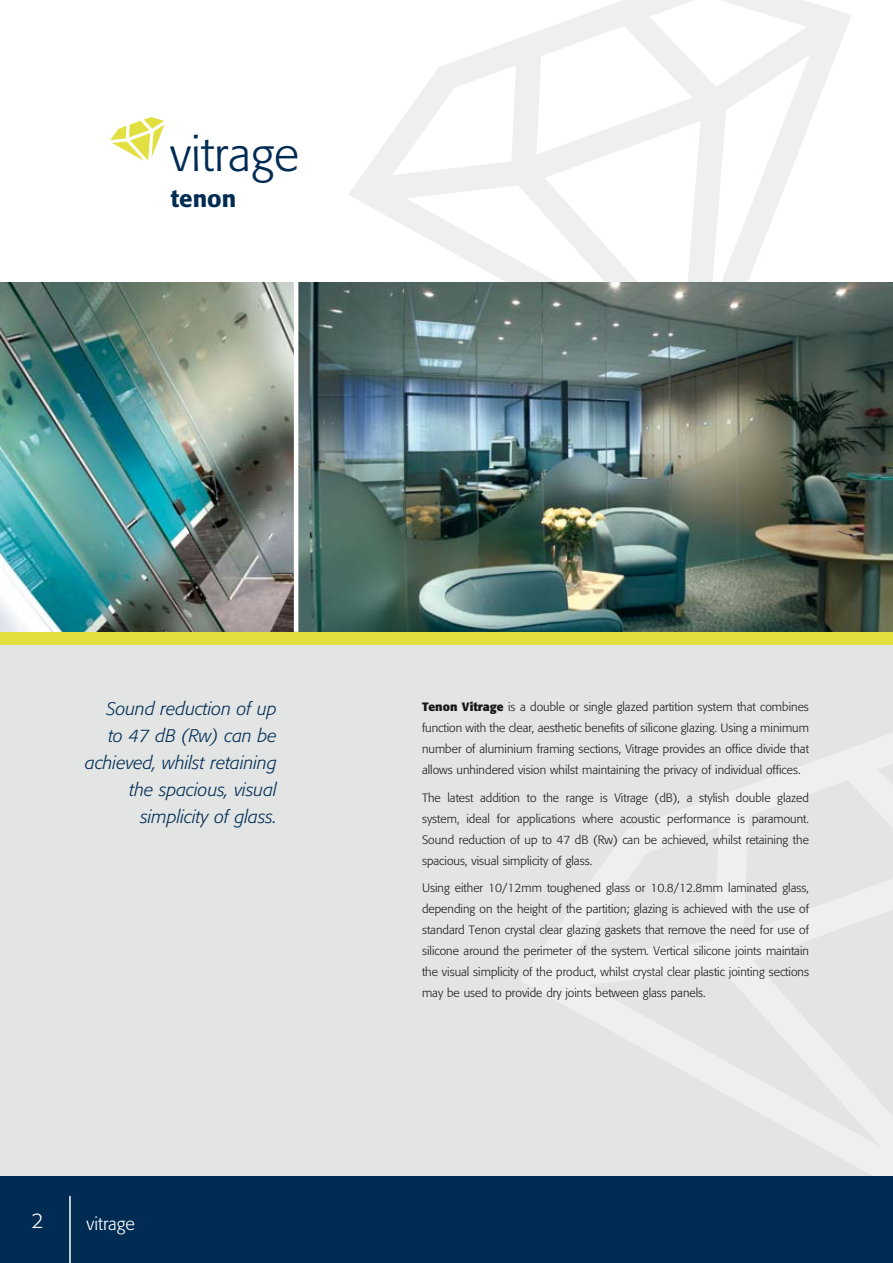
<style>
.page{position:relative;width:893px;height:1263px;background:#fff}
.page>*{position:absolute;margin:0;border:0;box-sizing:border-box;transform-origin:0 0}
.t1{font:300 48px "Formata";color:#002c53}
.t2{font:500 24px "Formata";color:#002c53}
.t3{font:300 21px "Formata";color:#fff}
.t4{font:italic 300 18px/27px "Formata";color:#002c53;text-align:right}
.t5{font:300 18px "Formata";color:#fff}
.t6{font:300 12px/21px "Formata";color:#1a171b;text-align:justify}
.s1{font-weight:700}
</style>
<div class="page">
<div style="left:0;top:641px;width:893px;height:617px;background:#e3e4e4"></div>
<svg style="left:348px;top:0;width:503px;height:282px"></svg>
<svg style="left:521px;top:733px;width:372px;height:443px"></svg>
<img style="left:0;top:282px;width:294px;height:350px">
<img style="left:298px;top:282px;width:595px;height:350px">
<div style="left:0;top:1176px;width:893px;height:87px;background:#002c53"></div>
<hr style="left:69px;top:1196px;width:2px;height:67px;background:#fff">
<div style="left:0;top:632px;width:893px;height:13px;background:#e2df40"></div>
<svg style="left:110px;top:117px;width:54px;height:44px"></svg>
<h1 class="t1" style="left:170px;top:126px;width:131px">vitrage</h1>
<h2 class="t2" style="left:171px;top:183px;width:67px">tenon</h2>
<h3 class="t4" style="left:85px;top:696px;width:193px">Sound reduction of up<br>to 47 dB (Rw) can be achieved, whilst retaining the spacious, visual simplicity of glass.</h3>
<h3 class="t3" style="left:32px;top:1208px;width:14px">2</h3>
<h3 class="t5" style="left:87px;top:1213px;width:50px">vitrage</h3>
<p class="t6" style="left:422px;top:696px;width:388px"><span class="s1">Tenon Vitrage</span> is a double or single glazed partition system that combines function with the clear, aesthetic benefits of silicone glazing. Using a minimum number of aluminium framing sections, Vitrage provides an office divide that allows unhindered vision whilst maintaining the privacy of individual offices.</p>
<p class="t6" style="left:422px;top:787px;width:388px">The latest addition to the range is Vitrage (dB), a stylish double glazed system, ideal for applications where acoustic performance is paramount.<br>Sound reduction of up to 47 dB (Rw) can be achieved, whilst retaining the spacious, visual simplicity of glass.</p>
<p class="t6" style="left:422px;top:877px;width:388px">Using either 10/12mm toughened glass or 10.8/12.8mm laminated glass, depending on the height of the partition; glazing is achieved with the use of standard Tenon crystal clear glazing gaskets that remove the need for use of silicone around the perimeter of the system. Vertical silicone joints maintain the visual simplicity of the product, whilst crystal clear plastic jointing sections may be used to provide dry joints between glass panels.</p>
</div>
